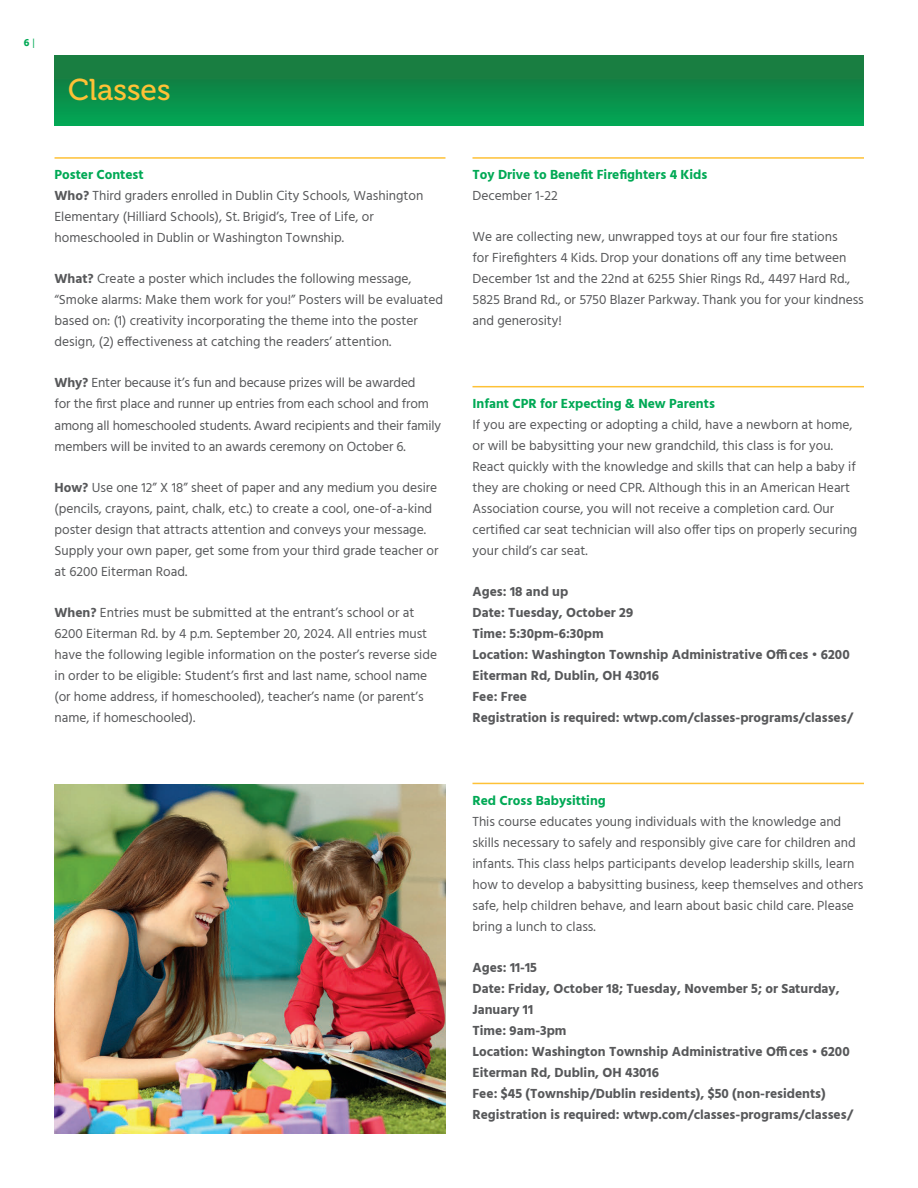
<style>
.page{position:relative;width:918px;height:1188px;background:#fff}
.page>*{position:absolute;margin:0;border:0;box-sizing:border-box;transform-origin:0 0}
.t1{font:30px "Museo 500";color:#fec136}
.t2{font:13.5px/21px "Hind";color:#57585a}
.t3{font:700 13.5px/21px "Hind";color:#57585a}
.t4{font:700 13.5px "Hind";color:#01a955}
.t5{font:700 10.5px "Hind";color:#01a955}
.s1{font-weight:400}
.s2{font-weight:700;color:#01a955}
.s3{font-weight:700}
</style>
<div class="page">
<div style="left:54px;top:55px;width:810px;height:70px;background:linear-gradient(to bottom,#1c743c,#01a354)"></div>
<hr style="left:55px;top:157px;width:390px;height:2px;background:#fec136">
<hr style="left:472px;top:157px;width:392px;height:2px;background:#fec136">
<hr style="left:472px;top:386px;width:392px;height:1px;background:#fec136">
<hr style="left:472px;top:783px;width:392px;height:1px;background:#fec136">
<img style="left:55px;top:784px;width:391px;height:350px">
<p class="t5" style="left:24px;top:37px;width:13px">6 <span class="s1">|</span></p>
<h1 class="t1" style="left:68px;top:73px;width:104px">Classes</h1>
<p class="t2" style="left:55px;top:165px;width:370px"><span class="s2">Poster Contest<br></span><span class="s3">Who?</span> Third graders enrolled in Dublin City Schools, Washington Elementary (Hilliard Schools), St. Brigid’s, Tree of Life, or homeschooled in Dublin or Washington Township.</p>
<p class="t2" style="left:55px;top:269px;width:390px"><span class="s3">What?</span> Create a poster which includes the following message, “Smoke alarms: Make them work for you!” Posters will be evaluated based on: (1) creativity incorporating the theme into the poster design, (2) effectiveness at catching the readers’ attention.</p>
<p class="t2" style="left:55px;top:373px;width:388px"><span class="s3">Why?</span> Enter because it’s fun and because prizes will be awarded<br>for the first place and runner up entries from each school and from among all homeschooled students. Award recipients and their family members will be invited to an awards ceremony on October 6.</p>
<p class="t2" style="left:55px;top:477px;width:386px"><span class="s3">How?</span> Use one 12” X 18” sheet of paper and any medium you desire (pencils, crayons, paint, chalk, etc.) to create a cool, one-of-a-kind poster design that attracts attention and conveys your message.<br>Supply your own paper, get some from your third grade teacher or at 6200 Eiterman Road.</p>
<p class="t2" style="left:55px;top:603px;width:384px"><span class="s3">When?</span> Entries must be submitted at the entrant’s school or at 6200 Eiterman Rd. by 4 p.m. September 20, 2024. All entries must have the following legible information on the poster’s reverse side in order to be eligible: Student’s first and last name, school name (or home address, if homeschooled), teacher’s name (or parent’s name, if homeschooled).</p>
<p class="t4" style="left:472px;top:166px;width:236px">Toy Drive to Benefit Firefighters 4 Kids</p>
<p class="t2" style="left:472px;top:186px;width:87px">December 1-22</p>
<p class="t2" style="left:472px;top:227px;width:393px">We are collecting new, unwrapped toys at our four fire stations<br>for Firefighters 4 Kids. Drop your donations off any time between December 1st and the 22nd at 6255 Shier Rings Rd., 4497 Hard Rd., 5825 Brand Rd., or 5750 Blazer Parkway. Thank you for your kindness and generosity!</p>
<p class="t4" style="left:472px;top:395px;width:244px">Infant CPR for Expecting &amp; New Parents</p>
<p class="t2" style="left:472px;top:414px;width:386px">If you are expecting or adopting a child, have a newborn at home, or will be babysitting your new grandchild, this class is for you.<br>React quickly with the knowledge and skills that can help a baby if they are choking or need CPR. Although this in an American Heart Association course, you will not receive a completion card. Our certified car seat technician will also offer tips on properly securing your child’s car seat.</p>
<p class="t3" style="left:472px;top:581px;width:382px">Ages: 18 and up<br>Date: Tuesday, October 29<br>Time: 5:30pm-6:30pm<br>Location: Washington Township Administrative Offices • 6200<br>Eiterman Rd, Dublin, OH 43016<br>Fee: Free<br>Registration is required: wtwp.com/classes-programs/classes/</p>
<p class="t4" style="left:472px;top:792px;width:135px">Red Cross Babysitting</p>
<p class="t2" style="left:472px;top:811px;width:392px">This course educates young individuals with the knowledge and skills necessary to safely and responsibly give care for children and infants. This class helps participants develop leadership skills, learn how to develop a babysitting business, keep themselves and others safe, help children behave, and learn about basic child care. Please bring a lunch to class.</p>
<p class="t3" style="left:472px;top:957px;width:382px">Ages: 11-15<br>Date: Friday, October 18; Tuesday, November 5; or Saturday, January 11<br>Time: 9am-3pm<br>Location: Washington Township Administrative Offices • 6200<br>Eiterman Rd, Dublin, OH 43016<br>Fee: $45 (Township/Dublin residents), $50 (non-residents)<br>Registration is required: wtwp.com/classes-programs/classes/</p>
</div>
